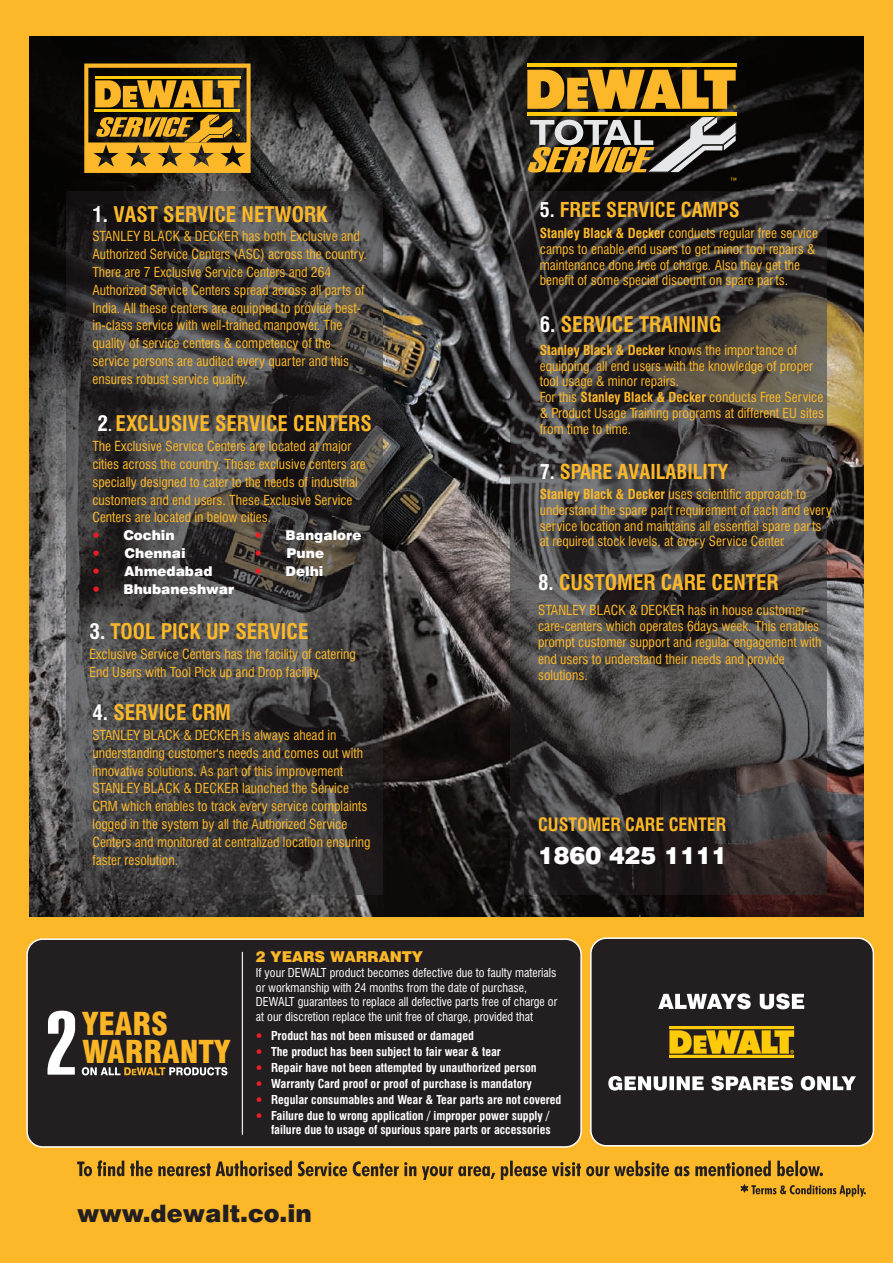
<style>
.page{position:relative;width:893px;height:1263px;background:#fcb828}
.page>*{position:absolute;margin:0;border:0;box-sizing:border-box;transform-origin:0 0}
.t1{font:900 extra-condensed 87.15px "Swiss 911 BT";color:#fff;scale:1.12 1}
.t2{font:900 condensed 30.75px/27.8px "Swiss 721 BT";color:#fcb525;scale:1.04 1}
.t3{font:900 24px "Swiss 721 BT";color:#231f20}
.t4{font:900 24px "Swiss 721 BT";color:#fff}
.t5{font:700 condensed 21px "Swiss 721 BT";color:#fcb828}
.t6{font:700 condensed 20.1px "Swiss 721 BT";color:#fcb828}
.t7{font:700 condensed 18px "Swiss 721 BT";color:#fcb828}
.t8{font:900 15px "Swiss 721 BT";color:#fcb828}
.t9{font:condensed 13.5px/17.9px "Swiss 721 BT";color:#fcb828}
.t10{font:900 13.5px "Swiss 721 BT";color:#fff}
.t11{font:700 condensed 12px/15.9px "Swiss 721 BT";color:#fff}
.t12{font:condensed 12px/14.4px "Swiss 721 BT";color:#fff}
.s1{color:#fff}
.s2{font-size:15px;color:#fff}
.s3{font-weight:700}
</style>
<div class="page">
<img style="left:30px;top:37px;width:833px;height:879px">
<img style="left:511px;top:192px;width:315px;height:703px">
<img style="left:67px;top:192px;width:315px;height:703px">
<svg style="left:84px;top:63px;width:167px;height:110px"></svg>
<hr style="left:95px;top:110px;width:145px;height:2px;background:#feca0a">
<hr style="left:95px;top:76px;width:145px;height:2px;background:#feca0a">
<svg style="left:527px;top:70px;width:210px;height:39px"></svg>
<hr style="left:527px;top:112px;width:209px;height:4px;background:#feca0a">
<hr style="left:527px;top:63px;width:210px;height:4px;background:#feca0a">
<svg style="left:527px;top:115px;width:210px;height:66px;background:#6a5e45"></svg>
<svg style="left:77px;top:1160px;width:789px;height:37px"></svg>
<div style="left:26px;top:938px;width:556px;height:210px;background:#231f20;border:2px solid #fff;border-radius:16px"></div>
<svg style="left:241px;top:951px;width:2px;height:184px"></svg>
<svg style="left:82px;top:1067px;width:145px;height:8px"></svg>
<div style="left:590px;top:937px;width:284px;height:209px;background:#231f20;border:2px solid #fff;border-radius:16px"></div>
<svg style="left:608px;top:993px;width:248px;height:97px"></svg>
<svg style="left:94px;top:533px;width:5px;height:5px"></svg>
<svg style="left:94px;top:550px;width:5px;height:6px"></svg>
<svg style="left:94px;top:568px;width:5px;height:5px"></svg>
<svg style="left:94px;top:586px;width:5px;height:5px"></svg>
<svg style="left:256px;top:550px;width:5px;height:6px"></svg>
<svg style="left:256px;top:568px;width:5px;height:5px"></svg>
<svg style="left:256px;top:533px;width:5px;height:5px"></svg>
<h3 class="t5" style="left:92px;top:206px;width:237px"><span class="s1">1.</span> VAST SERVICE NETWORK</h3>
<p class="t9" style="left:92px;top:229px;width:276px">STANLEY BLACK &amp; DECKER has both Exclusive and Authorized Service Centers (ASC) across the country.<br>There are 7 Exclusive Service Centers and 264<br>Authorized Service Centers spread across all parts of India. All these centers are equipped to provide best&shy;in-class service with well-trained manpower. The quality of service centers &amp; competency of the service persons are audited every quarter and this ensures robust service quality.</p>
<h3 class="t5" style="left:98px;top:415px;width:276px"><span class="s1">2</span><span class="s2">.</span> EXCLUSIVE SERVICE CENTERS</h3>
<p class="t9" style="left:92px;top:439px;width:275px">The Exclusive Service Centers are located at major cities across the country. These exclusive centers are specially designed to cater to the needs of industrial customers and end users. These Exclusive Service Centers are located in below cities.</p>
<p class="t10" style="left:123px;top:530px;width:53px">Cochin</p>
<p class="t10" style="left:286px;top:530px;width:77px">Bangalore</p>
<p class="t10" style="left:125px;top:548px;width:63px">Chennai</p>
<p class="t10" style="left:287px;top:548px;width:39px">Pune</p>
<p class="t10" style="left:125px;top:565px;width:89px">Ahmedabad</p>
<p class="t10" style="left:286px;top:565px;width:39px">Delhi</p>
<p class="t10" style="left:124px;top:583px;width:112px">Bhubaneshwar</p>
<h3 class="t5" style="left:90px;top:623px;width:220px"><span class="s1">3.</span> TOOL PICK UP SERVICE</h3>
<p class="t9" style="left:90px;top:647px;width:268px">Exclusive Service Centers has the facility of catering<br>End Users with Tool Pick up and Drop facility.</p>
<h3 class="t5" style="left:92px;top:704px;width:140px"><span class="s1">4.</span> SERVICE CRM</h3>
<p class="t9" style="left:92px;top:727px;width:280px">STANLEY BLACK &amp; DECKER is always ahead in understanding customer's needs and comes out with innovative solutions. As part of this improvement STANLEY BLACK &amp; DECKER launched the Service CRM which enables to track every service complaints logged in the system by all the Authorized Service Centers and monitored at centralized location ensuring faster resolution.</p>
<p class="t8" style="left:256px;top:951px;width:169px">2 YEARS WARRANTY</p>
<h3 class="t6" style="left:540px;top:202px;width:201px"><span class="s1">5.</span> FREE SERVICE CAMPS</h3>
<p class="t9" style="left:540px;top:226px;width:280px;line-height:15.9px"><span class="s3">Stanley Black &amp; Decker</span> conducts regular free service camps to enable end users to get minor tool repairs &amp; maintenance done free of charge. Also they get the benefit of some special discount on spare parts.</p>
<h3 class="t5" style="left:540px;top:316px;width:183px"><span class="s1">6.</span> SERVICE TRAINING</h3>
<p class="t9" style="left:540px;top:343px;width:286px;line-height:15.9px"><span class="s3">Stanley Black &amp; Decker</span> knows the importance of equipping all end users with the knowledge of proper tool usage &amp; minor repairs.<br>For this <span class="s3">Stanley Black &amp; Decker</span> conducts Free Service &amp; Product Usage Training programs at different EU sites from time to time.</p>
<h3 class="t6" style="left:540px;top:464px;width:190px"><span class="s1">7.</span> SPARE AVAILABILITY</h3>
<p class="t9" style="left:540px;top:487px;width:294px;line-height:15.9px"><span class="s3">Stanley Black &amp; Decker</span> uses scientific approach to understand the spare part requirement of each and every service location and maintains all essential spare parts at required stock levels, at every Service Center.</p>
<h3 class="t5" style="left:538px;top:574px;width:242px"><span class="s1">8.</span> CUSTOMER CARE CENTER</h3>
<p class="t9" style="left:538px;top:603px;width:285px;line-height:16.2px">STANLEY BLACK &amp; DECKER has in house customer&shy;care-centers which operates 6days week. This enables prompt customer support and regular engagement with end users to understand their needs and provide solutions.</p>
<h3 class="t7" style="left:538px;top:817px;width:190px">CUSTOMER CARE CENTER</h3>
<h3 class="t4" style="left:538px;top:845px;width:191px">1860 425 1111</h3>
<h1 class="t1" style="left:45px;top:1008px;width:30px">2</h1>
<h2 class="t2" style="left:82px;top:1013px;width:144px">YEARS<br>WARRANTY</h2>
<p class="t12" style="left:256px;top:967px;width:303px">If your DEWALT product becomes defective due to faulty materials or workmanship with 24 months from the date of purchase, DEWALT guarantees to replace all defective parts free of charge or at our discretion replace the unit free of charge, provided that</p>
<p class="t11" style="left:271px;top:1029px;width:292px">Product has not been misused or damaged<br>The product has been subject to fair wear &amp; tear<br>Repair have not been attempted by unauthorized person Warranty Card proof or proof of purchase is mandatory Regular consumables and Wear &amp; Tear parts are not covered Failure due to wrong application / improper power supply /</p>
<p class="t11" style="left:271px;top:1123px;width:281px">failure due to usage of spurious spare parts or accessories</p>
<h3 class="t3" style="left:77px;top:1204px;width:236px">www.dewalt.co.in</h3>
</div>
